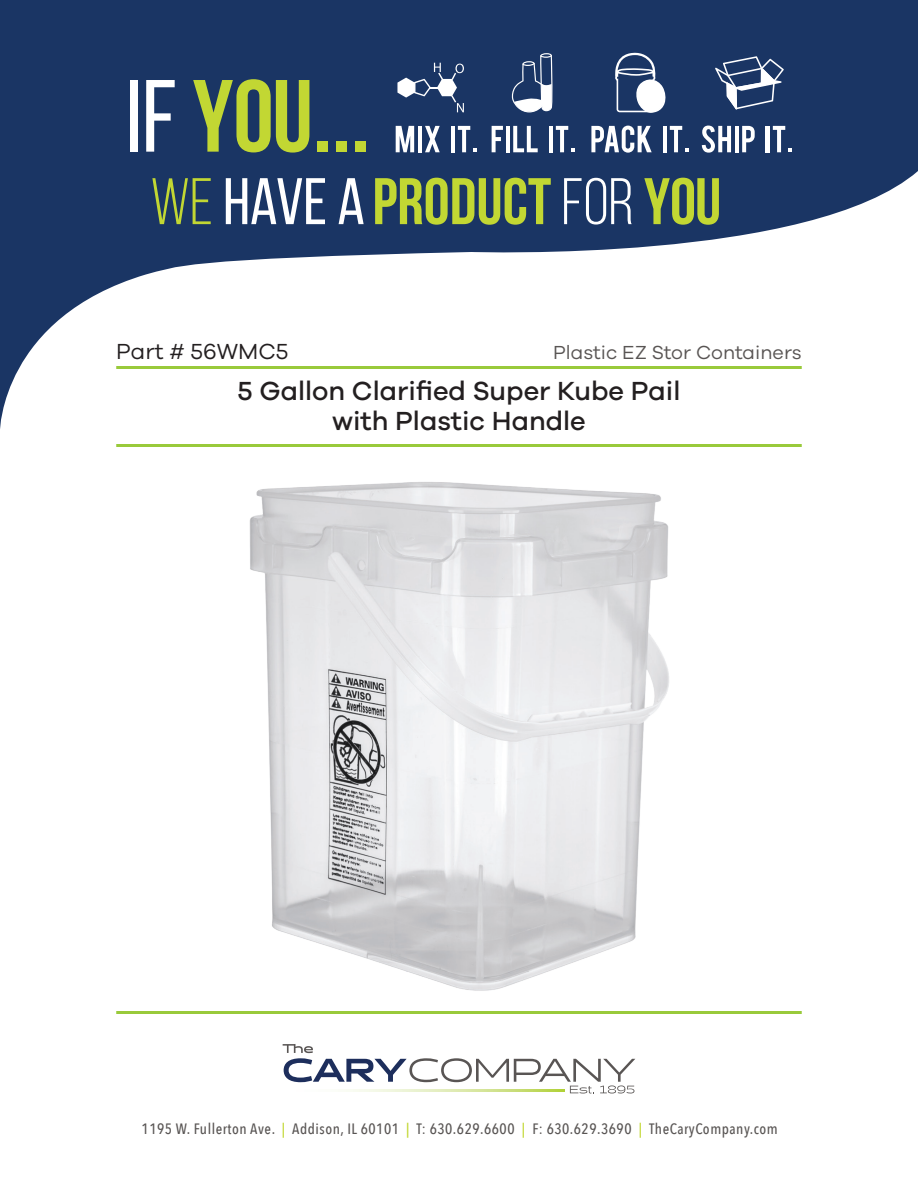
<style>
.page{position:relative;width:918px;height:1188px;background:#fff}
.page>*{position:absolute;margin:0;border:0;box-sizing:border-box;transform-origin:0 0}
.t1{font:500 27px/30px "Galano Grotesque";color:#231f20;text-align:center}
.t2{font:22.5px "Galano Grotesque";color:#231f20}
.t3{font:19.5px "Galano Grotesque";color:#595554}
.t4{font:500 15px "Avenir Next Condensed";letter-spacing:.035em;color:#595554}
.s1{color:#c2d733}
</style>
<div class="page">
<svg style="left:0;top:0;width:918px;height:429px;fill:#1a3564"></svg>
<div style="left:130px;top:80px;width:8px;height:72px;background:#fff"></div>
<svg style="left:146px;top:80px;width:29px;height:72px"></svg>
<svg style="left:193px;top:79px;width:116px;height:74px"></svg>
<div style="left:317px;top:141px;width:11px;height:11px;background:#c2d733"></div>
<div style="left:336px;top:141px;width:11px;height:11px;background:#c2d733"></div>
<div style="left:355px;top:141px;width:11px;height:11px;background:#c2d733"></div>
<svg style="left:152px;top:178px;width:59px;height:46px"></svg>
<svg style="left:226px;top:178px;width:99px;height:46px"></svg>
<svg style="left:339px;top:178px;width:25px;height:46px"></svg>
<svg style="left:375px;top:178px;width:176px;height:47px"></svg>
<svg style="left:564px;top:178px;width:68px;height:47px"></svg>
<svg style="left:644px;top:178px;width:75px;height:47px"></svg>
<svg style="left:614px;top:52px;width:52px;height:61px"></svg>
<svg style="left:397px;top:63px;width:67px;height:49px"></svg>
<svg style="left:715px;top:56px;width:69px;height:53px"></svg>
<svg style="left:511px;top:53px;width:42px;height:60px"></svg>
<svg style="left:396px;top:126px;width:18px;height:26px"></svg>
<hr style="left:418px;top:126px;width:4px;height:26px;background:#fff">
<svg style="left:425px;top:126px;width:15px;height:26px"></svg>
<hr style="left:451px;top:126px;width:4px;height:26px;background:#fff">
<svg style="left:458px;top:126px;width:19px;height:26px"></svg>
<svg style="left:492px;top:126px;width:11px;height:26px"></svg>
<hr style="left:506px;top:126px;width:4px;height:26px;background:#fff">
<svg style="left:513px;top:126px;width:25px;height:26px"></svg>
<hr style="left:549px;top:126px;width:4px;height:26px;background:#fff">
<svg style="left:556px;top:126px;width:19px;height:26px"></svg>
<svg style="left:591px;top:126px;width:61px;height:27px"></svg>
<hr style="left:663px;top:126px;width:4px;height:26px;background:#fff">
<svg style="left:670px;top:126px;width:19px;height:26px"></svg>
<svg style="left:702px;top:126px;width:29px;height:27px"></svg>
<hr style="left:735px;top:126px;width:4px;height:26px;background:#fff">
<svg style="left:742px;top:126px;width:13px;height:26px"></svg>
<hr style="left:766px;top:126px;width:4px;height:26px;background:#fff">
<svg style="left:773px;top:126px;width:19px;height:26px"></svg>
<hr style="left:116px;top:366px;width:686px;height:3px;background:#99ca3b">
<hr style="left:116px;top:444px;width:686px;height:3px;background:#99ca3b">
<hr style="left:116px;top:1011px;width:686px;height:3px;background:#99ca3b">
<svg style="left:283px;top:1044px;width:352px;height:50px"></svg>
<img style="left:284px;top:1089px;width:281px;height:2px">
<img style="left:249px;top:482px;width:420px;height:509px">
<h2 class="t2" style="left:116px;top:337px;width:174px">Part # 56WMC5</h2>
<h3 class="t3" style="left:553px;top:340px;width:250px">Plastic EZ Stor Containers</h3>
<h1 class="t1" style="left:238px;top:376px;width:444px">5 Gallon Clarified Super Kube Pail with Plastic Handle</h1>
<p class="t4" style="left:142px;top:1120px;width:638px">1195 W. Fullerton Ave. <span class="s1">|</span> Addison, IL 60101 <span class="s1">|</span> T: 630.629.6600 <span class="s1">|</span> F: 630.629.3690 <span class="s1">|</span> TheCaryCompany.com</p>
</div>
